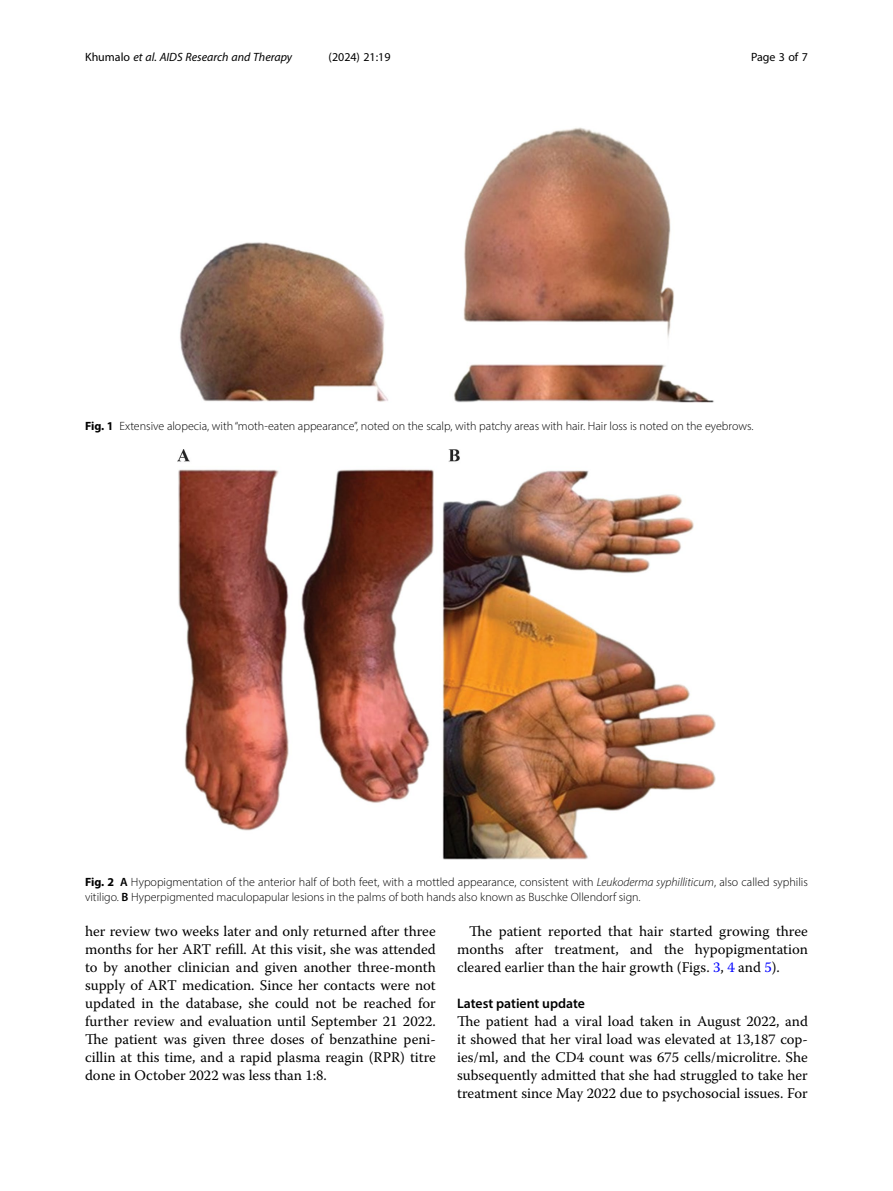
<style>
.page{position:relative;width:893px;height:1191px;background:#fff}
.page>*{position:absolute;margin:0;border:0;box-sizing:border-box;transform-origin:0 0}
.Body_Text_Indent{font:14.7px/18px "Warnock Pro";color:#000;text-align:justify}
.Body_Text{font:14.7px/18px "Warnock Pro";color:#000;text-align:justify}
.Head_2{font:600 13.8px "Myriad Pro";color:#000}
.Figure_Caption{font:300 12px/15px "Myriad Pro";color:#000}
.t1{font:italic 12px "Myriad Pro";color:#000}
.t2{font:12px "Myriad Pro";color:#000}
.s1{font-style:normal}
.s2{font-weight:700}
.s3{font-weight:600}
.s4{font-style:italic}
.s5{color:#00f}
</style>
<div class="page">
<img style="left:178px;top:449px;width:537px;height:410px">
<img style="left:180px;top:127px;width:534px;height:276px">
<p class="t1" style="left:85px;top:50px;width:209px"><span class="s1">Khumalo</span> et al. AIDS Research and Therapy</p>
<p class="t2" style="left:329px;top:50px;width:63px">(2024) 21:19</p>
<p class="t2" style="left:751px;top:50px;width:58px">Page 3 of 7</p>
<p class="Figure_Caption" style="left:85px;top:418px;width:670px"><span class="s2">Fig. 1</span> Extensive alopecia, with “moth-eaten appearance”, noted on the scalp, with patchy areas with hair. Hair loss is noted on the eyebrows.</p>
<p class="Figure_Caption" style="left:85px;top:874px;width:724px"><span class="s2">Fig. 2</span> <span class="s3">A</span> Hypopigmentation of the anterior half of both feet, with a mottled appearance, consistent with <span class="s4">Leukoderma syphilliticum</span>, also called syphilis vitiligo. <span class="s3">B</span> Hyperpigmented maculopapular lesions in the palms of both hands also known as Buschke Ollendorf sign.</p>
<p class="Body_Text_Indent" style="left:85px;top:922px;width:352px">her review two weeks later and only returned after three months for her ART refill. At this visit, she was attended to by another clinician and given another three-month supply of ART medication. Since her contacts were not updated in the database, she could not be reached for further review and evaluation until September 21 2022.<br>The patient was given three doses of benzathine peni&shy;cillin at this time, and a rapid plasma reagin (RPR) titre done in October 2022 was less than 1:8.</p>
<p class="Body_Text_Indent" style="left:457px;top:922px;width:352px;text-indent:12px">The patient reported that hair started growing three months after treatment, and the hypopigmentation cleared earlier than the hair growth (Figs. <span class="s5">3</span>, <span class="s5">4</span> and <span class="s5">5</span>).</p>
<p class="Head_2" style="left:457px;top:995px;width:129px">Latest patient update</p>
<p class="Body_Text" style="left:457px;top:1012px;width:352px">The patient had a viral load taken in August 2022, and it showed that her viral load was elevated at 13,187 cop&shy;ies/ml, and the CD4 count was 675 cells/microlitre. She subsequently admitted that she had struggled to take her treatment since May 2022 due to psychosocial issues. For</p>
</div>
